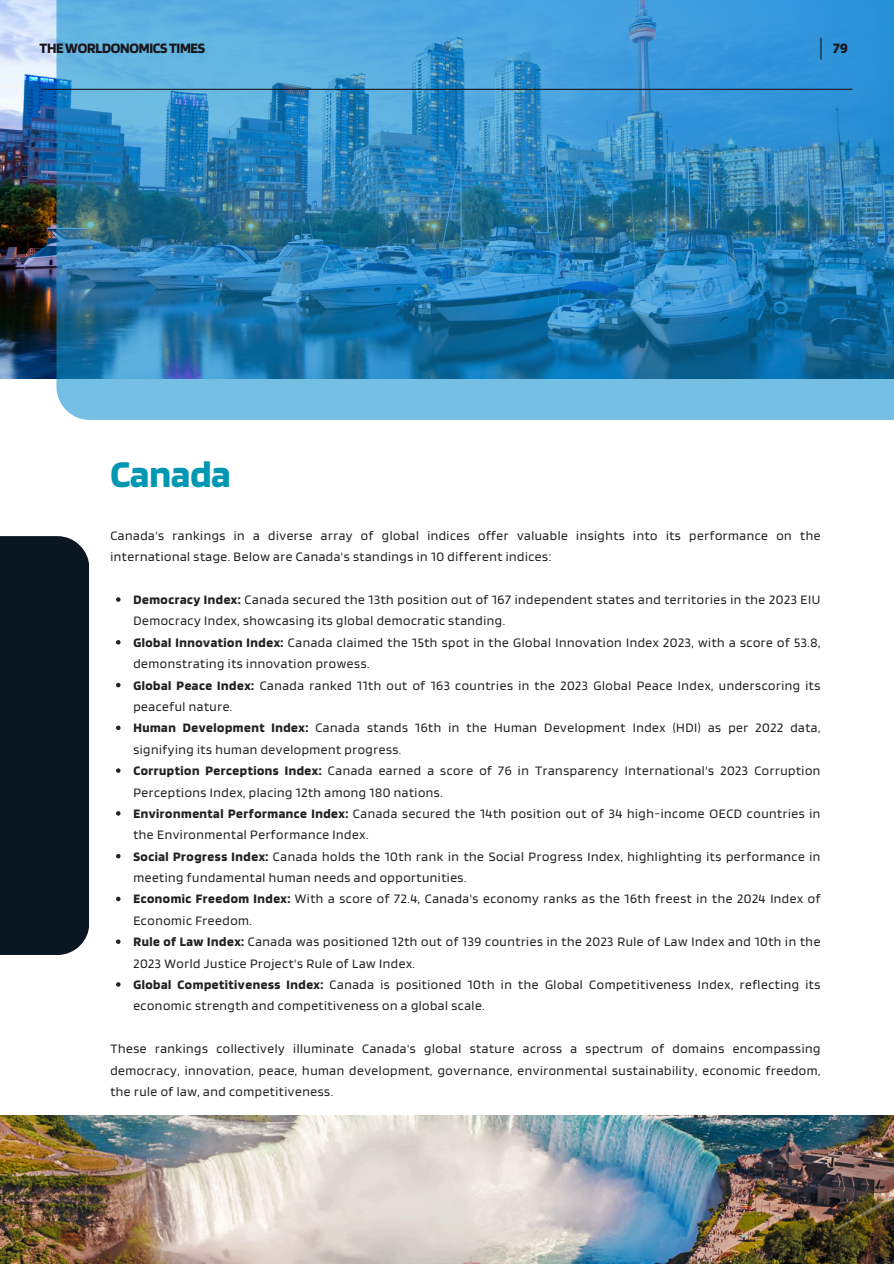
<style>
.page{position:relative;width:894px;height:1264px;background:#fff}
.page>*{position:absolute;margin:0;border:0;box-sizing:border-box;transform-origin:0 0}
.t1{font:700 39.15px "Blinker";color:#0097b2}
.t2{font:700 15px "Blinker";letter-spacing:-.02em;color:#1a171c}
.t3{font:13.5px/21.3px "Blinker";letter-spacing:.04em;color:#222}
.s1{font-weight:700}
</style>
<div class="page">
<div style="left:0;top:536px;width:89px;height:418px;background:#0b1623"></div>
<img style="left:0;top:0;width:56px;height:378px">
<svg style="left:56px;top:0;width:837px;height:420px;background:#378cbf"></svg>
<svg style="left:820px;top:38px;width:1px;height:22px"></svg>
<hr style="left:41px;top:89px;width:811px;height:1px;background:#1a171c">
<img style="left:0;top:1115px;width:893px;height:148px">
<svg style="left:116px;top:597px;width:4px;height:4px"></svg>
<svg style="left:116px;top:640px;width:4px;height:4px"></svg>
<svg style="left:116px;top:682px;width:4px;height:5px"></svg>
<svg style="left:116px;top:725px;width:4px;height:5px"></svg>
<svg style="left:116px;top:768px;width:4px;height:4px"></svg>
<svg style="left:116px;top:811px;width:4px;height:4px"></svg>
<svg style="left:116px;top:853px;width:4px;height:5px"></svg>
<svg style="left:116px;top:896px;width:4px;height:5px"></svg>
<svg style="left:116px;top:939px;width:4px;height:4px"></svg>
<svg style="left:116px;top:982px;width:4px;height:4px"></svg>
<p class="t2" style="left:39px;top:39px;width:167px">THEWORLDONOMICSTIMES</p>
<p class="t2" style="left:833px;top:38px;width:16px">79</p>
<p class="t1" style="left:110px;top:450px;width:122px">Canada</p>
<p class="t3" style="left:110px;top:524px;width:711px">Canada's rankings in a diverse array of global indices offer valuable insights into its performance on the international stage. Below are Canada's standings in 10 different indices:</p>
<h1 class="t3" style="left:133px;top:588px;width:688px"><span class="s1">Democracy Index:</span> Canada secured the 13th position out of 167 independent states and territories in the 2023 EIU<br>Democracy Index, showcasing its global democratic standing.</h1>
<p class="t3" style="left:133px;top:631px;width:688px"><span class="s1">Global Innovation Index:</span> Canada claimed the 15th spot in the Global Innovation Index 2023, with a score of 53.8, demonstrating its innovation prowess.</p>
<p class="t3" style="left:133px;top:674px;width:688px"><span class="s1">Global Peace Index:</span> Canada ranked 11th out of 163 countries in the 2023 Global Peace Index, underscoring its peaceful nature.</p>
<p class="t3" style="left:133px;top:716px;width:688px"><span class="s1">Human Development Index:</span> Canada stands 16th in the Human Development Index (HDI) as per 2022 data, signifying its human development progress.</p>
<p class="t3" style="left:133px;top:759px;width:688px"><span class="s1">Corruption Perceptions Index:</span> Canada earned a score of 76 in Transparency International's 2023 Corruption<br>Perceptions Index, placing 12th among 180 nations.</p>
<p class="t3" style="left:133px;top:802px;width:688px"><span class="s1">Environmental Performance Index:</span> Canada secured the 14th position out of 34 high-income OECD countries in the Environmental Performance Index.</p>
<p class="t3" style="left:133px;top:845px;width:688px"><span class="s1">Social Progress Index:</span> Canada holds the 10th rank in the Social Progress Index, highlighting its performance in meeting fundamental human needs and opportunities.</p>
<p class="t3" style="left:133px;top:887px;width:688px"><span class="s1">Economic Freedom Index:</span> With a score of 72.4, Canada's economy ranks as the 16th freest in the 2024 Index of<br>Economic Freedom.</p>
<p class="t3" style="left:133px;top:930px;width:688px"><span class="s1">Rule of Law Index:</span> Canada was positioned 12th out of 139 countries in the 2023 Rule of Law Index and 10th in the<br>2023 World Justice Project's Rule of Law Index.</p>
<p class="t3" style="left:133px;top:973px;width:688px"><span class="s1">Global Competitiveness Index:</span> Canada is positioned 10th in the Global Competitiveness Index, reflecting its economic strength and competitiveness on a global scale.</p>
<p class="t3" style="left:110px;top:1037px;width:711px;text-align:justify">These rankings collectively illuminate Canada's global stature across a spectrum of domains encompassing democracy, innovation, peace, human development, governance, environmental sustainability, economic freedom, the rule of law, and competitiveness.</p>
</div>
